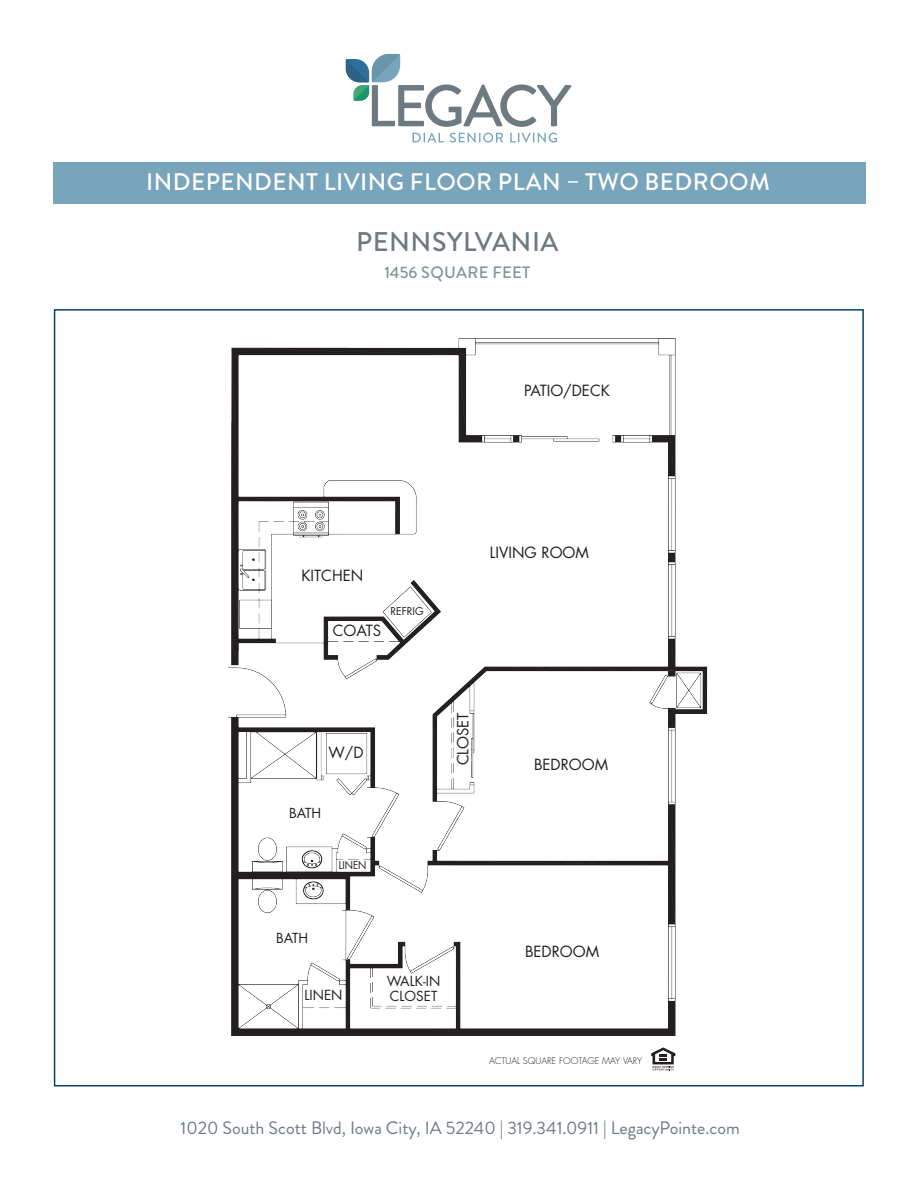
<style>
.page{position:relative;width:918px;height:1188px;background:#fff}
.page>*{position:absolute;margin:0;border:0;box-sizing:border-box;transform-origin:0 0}
.t1{font:500 27px "Brandon Grotesque";letter-spacing:.02em;color:#6d7a81}
.t2{font:500 24px "Brandon Grotesque";letter-spacing:.02em;color:#fff}
.t3{font:18px "Brandon Grotesque";color:#6d7a81}
.t4{font:500 16.5px "Brandon Grotesque";letter-spacing:.02em;color:#869299}
.t5{font:15px "Futura";color:#231f20}
.t6{font:13.5px "Futura";color:#231f20}
.t7{font:10.5px "Futura";color:#231f20}
.t8{font:10.5px "Futura";color:#231f20;scale:.94 1}
.t9{font:300 9px "Futura";color:#231f20}
</style>
<div class="page">
<img style="left:228px;top:338px;width:480px;height:698px">
<svg style="left:651px;top:1047px;width:24px;height:24px"></svg>
<div style="left:53px;top:162px;width:812px;height:41px;background:#78a5bb"></div>
<svg style="left:346px;top:54px;width:225px;height:73px"></svg>
<svg style="left:413px;top:133px;width:31px;height:9px"></svg>
<svg style="left:450px;top:133px;width:53px;height:10px"></svg>
<svg style="left:510px;top:133px;width:47px;height:10px"></svg>
<p class="t2" style="left:146px;top:166px;width:626px">INDEPENDENT LIVING FLOOR PLAN – TWO BEDROOM</p>
<p class="t1" style="left:356px;top:223px;width:204px">PENNSYLVANIA</p>
<p class="t4" style="left:384px;top:261px;width:147px">1456 SQUARE FEET</p>
<p class="t5" style="left:524px;top:380px;width:87px">PATIO/DECK</p>
<p class="t5" style="left:301px;top:565px;width:63px">KITCHEN</p>
<p class="t5" style="left:333px;top:620px;width:50px">COATS</p>
<p class="t7" style="left:391px;top:604px;width:35px">REFRIG</p>
<p class="t5" style="left:490px;top:543px;width:101px">LIVING ROOM</p>
<p class="t5" style="left:329px;top:742px;width:37px">W/D</p>
<p class="t6" style="left:289px;top:803px;width:34px">BATH</p>
<p class="t8" style="left:339px;top:858px;width:31px">LINEN</p>
<p class="t5" style="left:453px;top:765px;width:54px;rotate:-90deg">CLOSET</p>
<p class="t5" style="left:534px;top:754px;width:76px">BEDROOM</p>
<p class="t6" style="left:276px;top:929px;width:34px">BATH</p>
<p class="t6" style="left:304px;top:986px;width:40px">LINEN</p>
<p class="t6" style="left:387px;top:972px;width:55px">WALK-IN</p>
<p class="t6" style="left:390px;top:987px;width:49px">CLOSET</p>
<p class="t5" style="left:525px;top:942px;width:76px">BEDROOM</p>
<p class="t9" style="left:489px;top:1055px;width:155px">ACTUAL SQUARE FOOTAGE MAY VARY</p>
<p class="t3" style="left:181px;top:1115px;width:561px">1020 South Scott Blvd, Iowa City, IA 52240 | 319.341.0911 | LegacyPointe.com</p>
</div>
